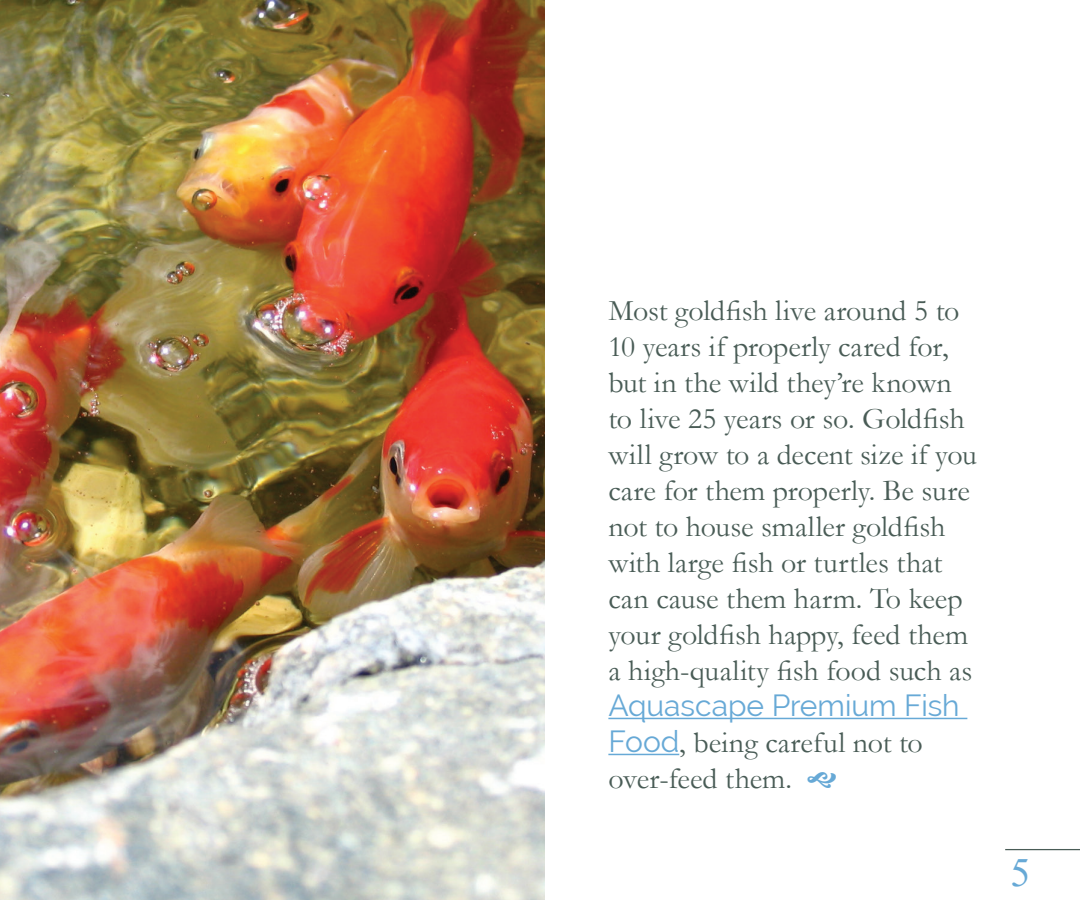
<style>
.page{position:relative;width:1080px;height:900px;background:#fff}
.page>*{position:absolute;margin:0;border:0;box-sizing:border-box;transform-origin:0 0}
.t1{font:40px "Times New Roman";color:#67a9d6}
.t2{font:30px/36px "Garamond";color:#495c56}
.t3{font:30px "Raleway";letter-spacing:-.005em;color:#67a9d6}
.s1{font-family:"Raleway";color:#67a9d6}
</style>
<div class="page">
<hr style="left:1005px;top:849px;width:75px;height:1px;background:#495c56">
<hr style="left:608px;top:718px;width:359px;height:1px;background:#67a9d6">
<hr style="left:608px;top:754px;width:71px;height:1px;background:#67a9d6">
<img style="left:0;top:0;width:545px;height:900px">
<p class="t2" style="left:608px;top:292px;width:370px">Most goldfish live around 5 to<br>10 years if properly cared for, but in the wild they’re known to live 25 years or so. Goldfish will grow to a decent size if you care for them properly. Be sure not to house smaller goldfish with large fish or turtles that can cause them harm. To keep your goldfish happy, feed them a high-quality fish food such as</p>
<p class="t3" style="left:608px;top:688px;width:353px">Aquascape Premium Fish</p>
<p class="t2" style="left:608px;top:724px;width:316px"><span class="s1">Food</span>, being careful not to over-feed them.</p>
<h1 class="t1" style="left:1011px;top:846px;width:21px">5</h1>
</div>
